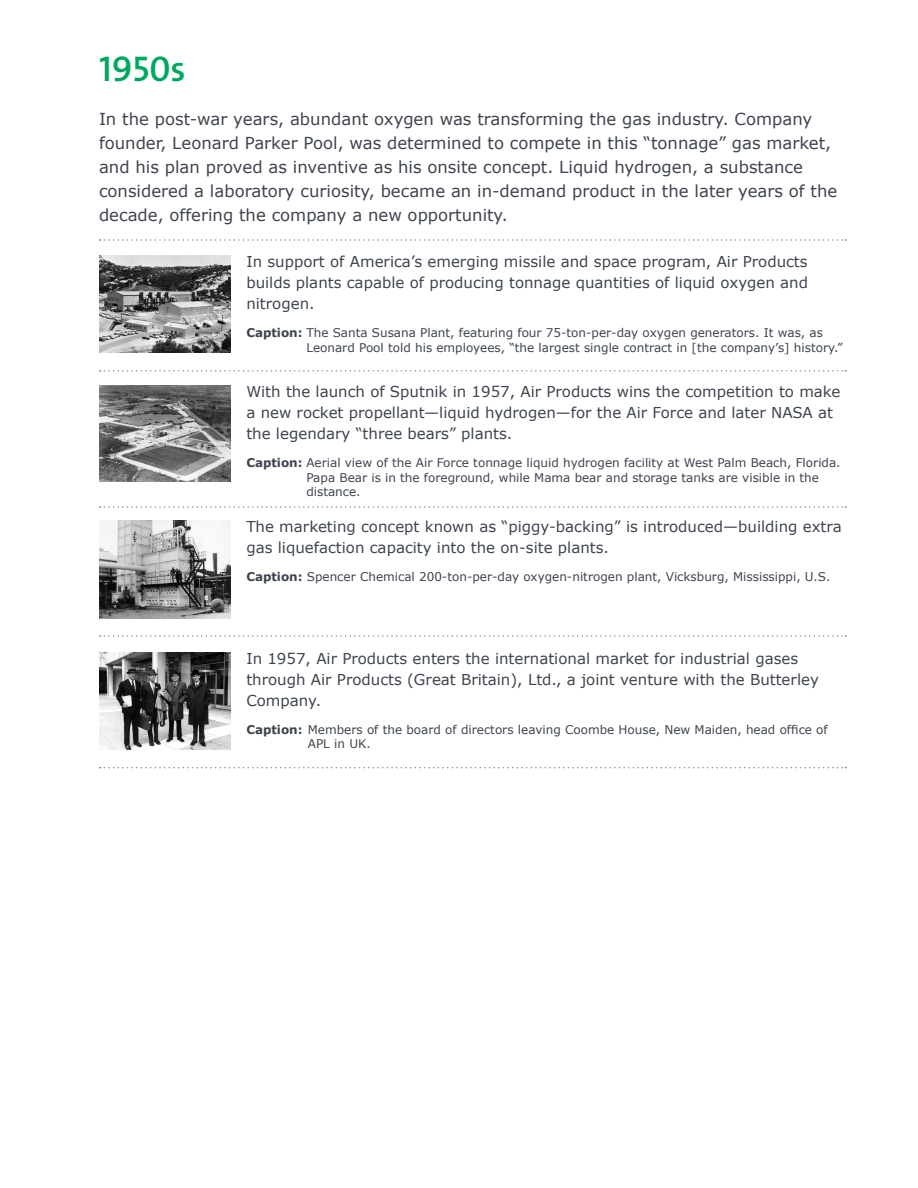
<style>
.page{position:relative;width:918px;height:1188px;background:#fff}
.page>*{position:absolute;margin:0;border:0;box-sizing:border-box;transform-origin:0 0}
.t1{font:600 36px "The Sans LF";color:#00a85f}
.t2{font:16.5px/24px "Verdana";color:#3e444f}
.t3{font:15px/21px "Verdana";color:#3e444f}
.t4{font:12px/14.4px "Verdana";color:#3e444f}
.s1{font-weight:700}
</style>
<div class="page">
<svg style="left:100px;top:239px;width:746px;height:2px"></svg>
<svg style="left:100px;top:370px;width:746px;height:2px"></svg>
<svg style="left:100px;top:506px;width:746px;height:2px"></svg>
<svg style="left:100px;top:635px;width:746px;height:2px"></svg>
<img style="left:99px;top:256px;width:131px;height:96px">
<img style="left:99px;top:386px;width:131px;height:96px">
<img style="left:99px;top:520px;width:131px;height:99px">
<img style="left:99px;top:652px;width:131px;height:98px">
<svg style="left:100px;top:767px;width:746px;height:1px"></svg>
<h1 class="t1" style="left:99px;top:45px;width:88px">1950s</h1>
<p class="t2" style="left:99px;top:107px;width:740px">In the post-war years, abundant oxygen was transforming the gas industry. Company founder, Leonard Parker Pool, was determined to compete in this “tonnage” gas market, and his plan proved as inventive as his onsite concept. Liquid hydrogen, a substance considered a laboratory curiosity, became an in-demand product in the later years of the decade, offering the company a new opportunity.</p>
<p class="t3" style="left:246px;top:252px;width:563px;text-align:justify">In support of America’s emerging missile and space program, Air Products builds plants capable of producing tonnage quantities of liquid oxygen and nitrogen.</p>
<p class="t4" style="left:306px;top:326px;width:538px;text-indent:-60px"><span class="s1">Caption:</span> The Santa Susana Plant, featuring four 75-ton-per-day oxygen generators. It was, as<br>Leonard Pool told his employees, “the largest single contract in [the company’s] history.”</p>
<p class="t3" style="left:246px;top:382px;width:596px">With the launch of Sputnik in 1957, Air Products wins the competition to make a new rocket propellant—liquid hydrogen—for the Air Force and later NASA at the legendary “three bears” plants.</p>
<p class="t4" style="left:306px;top:456px;width:536px;text-indent:-60px"><span class="s1">Caption:</span> Aerial view of the Air Force tonnage liquid hydrogen facility at West Palm Beach, Florida.<br>Papa Bear is in the foreground, while Mama bear and storage tanks are visible in the distance.</p>
<p class="t3" style="left:246px;top:516px;width:597px">The marketing concept known as “piggy-backing” is introduced—building extra gas liquefaction capacity into the on-site plants.</p>
<p class="t4" style="left:246px;top:569px;width:586px"><span class="s1">Caption:</span> Spencer Chemical 200-ton-per-day oxygen-nitrogen plant, Vicksburg, Mississippi, U.S.</p>
<p class="t3" style="left:246px;top:648px;width:574px">In 1957, Air Products enters the international market for industrial gases through Air Products (Great Britain), Ltd., a joint venture with the Butterley<br>Company.</p>
<p class="t4" style="left:308px;top:722px;width:521px;text-indent:-62px"><span class="s1">Caption:</span> Members of the board of directors leaving Coombe House, New Maiden, head office of<br>APL in UK.</p>
</div>
